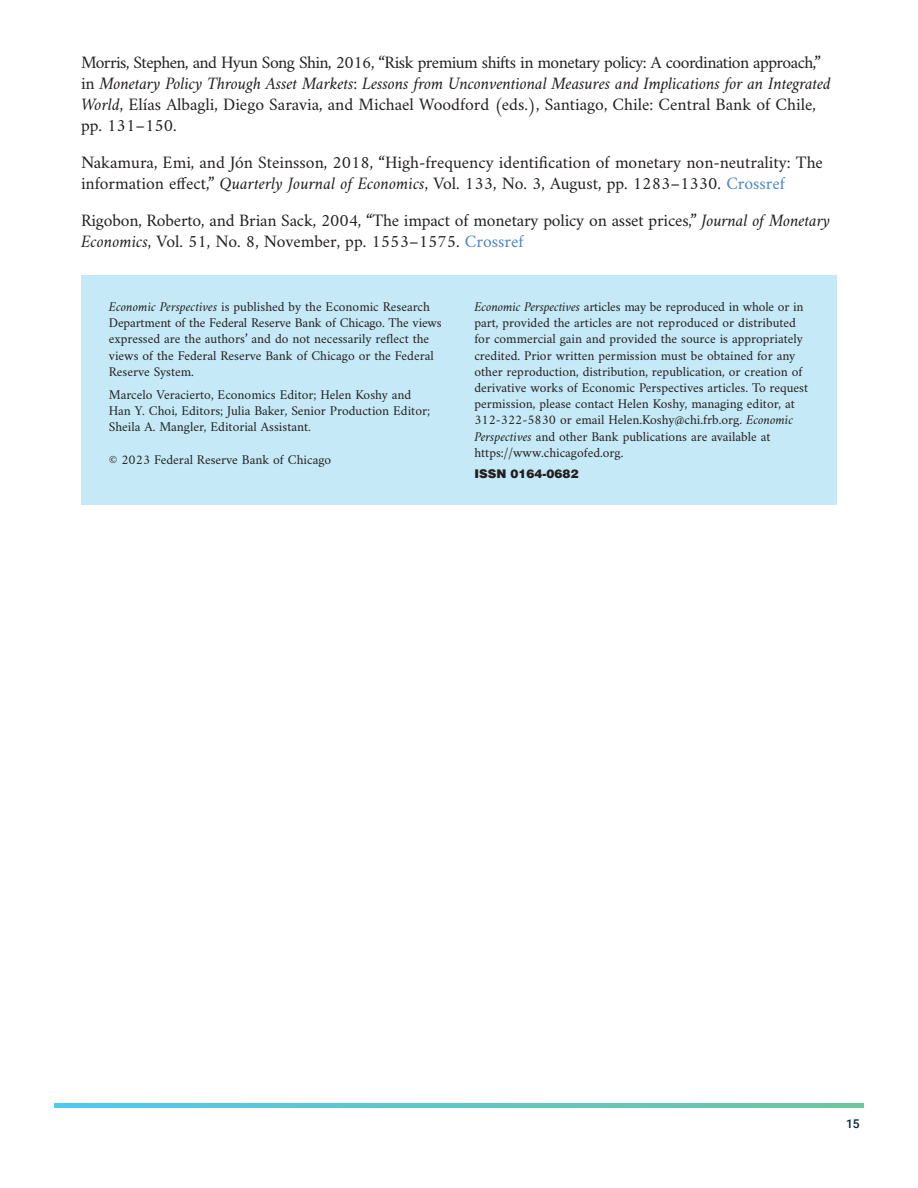
<style>
.page{position:relative;width:918px;height:1188px;background:#fff}
.page>*{position:absolute;margin:0;border:0;box-sizing:border-box;transform-origin:0 0}
.cfl_ep_body_text{font:17.7px/21px "Amiri";color:#231f20}
.cfl_ep_body_text-2{font:17.7px/21px "Amiri";letter-spacing:-.03em;color:#231f20}
.t1{font:13.5px/16.2px "Amiri";color:#231f20}
.t2{font:900 12px "Helvetica LT Std";color:#231f20}
.t3{font:500 12px "Roboto";color:#062334}
.s1{font-style:italic}
.s2{color:#4e85c5}
</style>
<div class="page">
<img style="left:54px;top:1103px;width:810px;height:5px">
<div style="left:81px;top:275px;width:756px;height:230px;background:#c5e9f6"></div>
<p class="cfl_ep_body_text-2" style="left:81px;top:51px;width:752px">Morris, Stephen, and Hyun Song Shin, 2016, “Risk premium shifts in monetary policy: A coordination approach,” in <span class="s1">Monetary Policy Through Asset Markets: Lessons from Unconventional Measures and Implications for an Integrated World</span>, Elías Albagli, Diego Saravia, and Michael Woodford (eds.), Santiago, Chile: Central Bank of Chile, pp. 131–150.</p>
<p class="cfl_ep_body_text" style="left:81px;top:151px;width:743px">Nakamura, Emi, and Jón Steinsson, 2018, “High-frequency identification of monetary non-neutrality: The information effect,” <span class="s1">Quarterly Journal of Economics</span>, Vol. 133, No. 3, August, pp. 1283–1330. <span class="s2">Crossref</span></p>
<p class="cfl_ep_body_text" style="left:81px;top:210px;width:751px">Rigobon, Roberto, and Brian Sack, 2004, “The impact of monetary policy on asset prices,” <span class="s1">Journal of Monetary<br>Economics</span>, Vol. 51, No. 8, November, pp. 1553–1575. <span class="s2">Crossref</span></p>
<p class="t1" style="left:109px;top:298px;width:334px"><span class="s1">Economic Perspectives</span> is published by the Economic Research Department of the Federal Reserve Bank of Chicago. The views expressed are the authors’ and do not necessarily reflect the views of the Federal Reserve Bank of Chicago or the Federal Reserve System.</p>
<p class="t1" style="left:109px;top:386px;width:323px">Marcelo Veracierto, Economics Editor; Helen Koshy and<br>Han Y. Choi, Editors; Julia Baker, Senior Production Editor;<br>Sheila A. Mangler, Editorial Assistant.</p>
<p class="t1" style="left:109px;top:451px;width:224px">© 2023 Federal Reserve Bank of Chicago</p>
<p class="t1" style="left:474px;top:298px;width:335px"><span class="s1">Economic Perspectives</span> articles may be reproduced in whole or in part, provided the articles are not reproduced or distributed for commercial gain and provided the source is appropriately credited. Prior written permission must be obtained for any other reproduction, distribution, republication, or creation of derivative works of Economic Perspectives articles. To request permission, please contact Helen Koshy, managing editor, at 312-322-5830 or email Helen.Koshy@chi.frb.org. <span class="s1">Economic Perspectives</span> and other Bank publications are available at https://www.chicagofed.org.</p>
<p class="t2" style="left:474px;top:466px;width:106px">ISSN 0164-0682</p>
<p class="t3" style="left:846px;top:1115px;width:15px">15</p>
</div>
